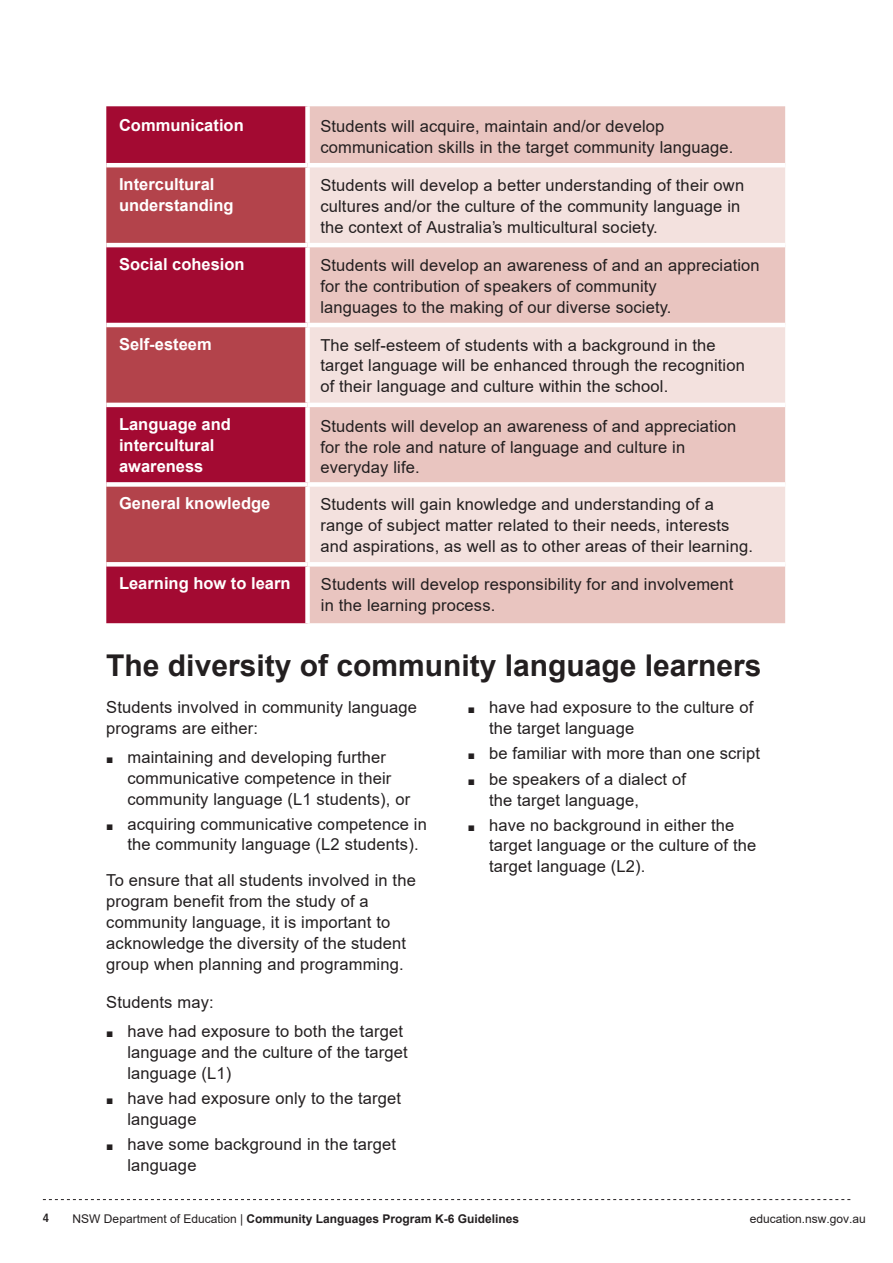
<style>
.page{position:relative;width:893px;height:1263px;background:#fff}
.page>*{position:absolute;margin:0;border:0;box-sizing:border-box;transform-origin:0 0}
.heading_2{font:700 30px "Arial";color:#231f20}
.body{font:16.5px/21px "Arial";letter-spacing:.01em;color:#231f20}
.heading_3{font:700 16.5px/21px "Arial";color:#fff}
.t1{font:700 12px "Arial";color:#231f20}
.t2{font:12px "Arial";color:#231f20}
.t3{font:700 condensed 12px "Frutiger LT Std";color:#231f20}
.s1{font-size:12px}
.s2{font-weight:400}
</style>
<div class="page">
<svg style="left:43px;top:1199px;width:807px;height:1px"></svg>
<div style="left:106px;top:106px;width:199px;height:517px;background:#a30a32"></div>
<div style="left:310px;top:106px;width:475px;height:517px;background:#e9c5c0"></div>
<svg style="left:106px;top:167px;width:199px;height:395px;background:#ad2d42"></svg>
<svg style="left:310px;top:167px;width:475px;height:395px;background:#efd6d2"></svg>
<hr style="left:106px;top:163px;width:202px;height:4px;background:#fff">
<hr style="left:308px;top:163px;width:477px;height:4px;background:#fff">
<hr style="left:106px;top:243px;width:202px;height:4px;background:#fff">
<hr style="left:308px;top:243px;width:477px;height:4px;background:#fff">
<hr style="left:106px;top:323px;width:202px;height:4px;background:#fff">
<hr style="left:308px;top:323px;width:477px;height:4px;background:#fff">
<hr style="left:106px;top:403px;width:202px;height:4px;background:#fff">
<hr style="left:308px;top:403px;width:477px;height:4px;background:#fff">
<div style="left:106px;top:482px;width:202px;height:5px;background:#fff"></div>
<div style="left:308px;top:482px;width:477px;height:5px;background:#fff"></div>
<div style="left:106px;top:562px;width:202px;height:5px;background:#fff"></div>
<div style="left:308px;top:562px;width:477px;height:5px;background:#fff"></div>
<h3 class="heading_3" style="left:119px;top:115px;width:126px">Communication</h3>
<p class="body" style="left:320px;top:116px;width:415px">Students will acquire, maintain and/or develop communication skills in the target community language.</p>
<h3 class="heading_3" style="left:119px;top:174px;width:116px">Intercultural understanding</h3>
<p class="body" style="left:320px;top:174px;width:425px">Students will develop a better understanding of their own cultures and/or the culture of the community language in the context of Australia’s multicultural society.</p>
<h3 class="heading_3" style="left:119px;top:254px;width:127px">Social cohesion</h3>
<p class="body" style="left:320px;top:255px;width:441px">Students will develop an awareness of and an appreciation for the contribution of speakers of community<br>languages to the making of our diverse society.</p>
<h3 class="heading_3" style="left:119px;top:334px;width:94px">Self-esteem</h3>
<p class="body" style="left:320px;top:335px;width:426px;line-height:20.2px">The self-esteem of students with a background in the target language will be enhanced through the recognition of their language and culture within the school.</p>
<p class="body" style="left:320px;top:416px;width:417px;line-height:20.2px">Students will develop an awareness of and appreciation for the role and nature of language and culture in everyday life.</p>
<h3 class="heading_3" style="left:119px;top:414px;width:113px">Language and intercultural awareness</h3>
<h3 class="heading_3" style="left:119px;top:493px;width:153px">General knowledge</h3>
<p class="body" style="left:320px;top:494px;width:434px">Students will gain knowledge and understanding of a range of subject matter related to their needs, interests and aspirations, as well as to other areas of their learning.</p>
<h3 class="heading_3" style="left:119px;top:573px;width:173px">Learning how to learn</h3>
<p class="body" style="left:321px;top:574px;width:414px">Students will develop responsibility for and involvement in the learning process.</p>
<h2 class="heading_2" style="left:106px;top:644px;width:657px">The diversity of community language learners</h2>
<p class="body" style="left:106px;top:697px;width:312px">Students involved in community language programs are either:</p>
<p class="body" style="left:127px;top:747px;width:284px;text-indent:-21px"><span class="s1">■</span> maintaining and developing further communicative competence in their community language (L1 students), or</p>
<p class="body" style="left:127px;top:814px;width:301px;line-height:20px;text-indent:-21px"><span class="s1">■</span> acquiring communicative competence in the community language (L2 students).</p>
<p class="body" style="left:106px;top:869px;width:311px">To ensure that all students involved in the program benefit from the study of a community language, it is important to acknowledge the diversity of the student group when planning and programming.</p>
<p class="body" style="left:106px;top:991px;width:109px">Students may:</p>
<p class="body" style="left:127px;top:1021px;width:282px;text-indent:-21px"><span class="s1">■</span> have had exposure to both the target language and the culture of the target language (L1)</p>
<p class="body" style="left:127px;top:1088px;width:275px;text-indent:-21px"><span class="s1">■</span> have had exposure only to the target language</p>
<p class="body" style="left:127px;top:1134px;width:270px;line-height:20.4px;text-indent:-21px"><span class="s1">■</span> have some background in the target language</p>
<p class="body" style="left:489px;top:697px;width:266px;text-indent:-21px"><span class="s1">■</span> have had exposure to the culture of the target language</p>
<p class="body" style="left:468px;top:743px;width:294px"><span class="s1">■</span> be familiar with more than one script</p>
<p class="body" style="left:489px;top:768px;width:198px;text-indent:-21px"><span class="s1">■</span> be speakers of a dialect of the target language,</p>
<p class="body" style="left:489px;top:815px;width:269px;line-height:20.5px;text-indent:-21px"><span class="s1">■</span> have no background in either the target language or the culture of the target language (L2).</p>
<p class="t3" style="left:43px;top:1211px;width:8px">4</p>
<p class="t1" style="left:73px;top:1210px;width:448px"><span class="s2">NSW Department of Education |</span> Community Languages Program K-6 Guidelines</p>
<p class="t2" style="left:750px;top:1210px;width:118px">education.nsw.gov.au</p>
</div>
